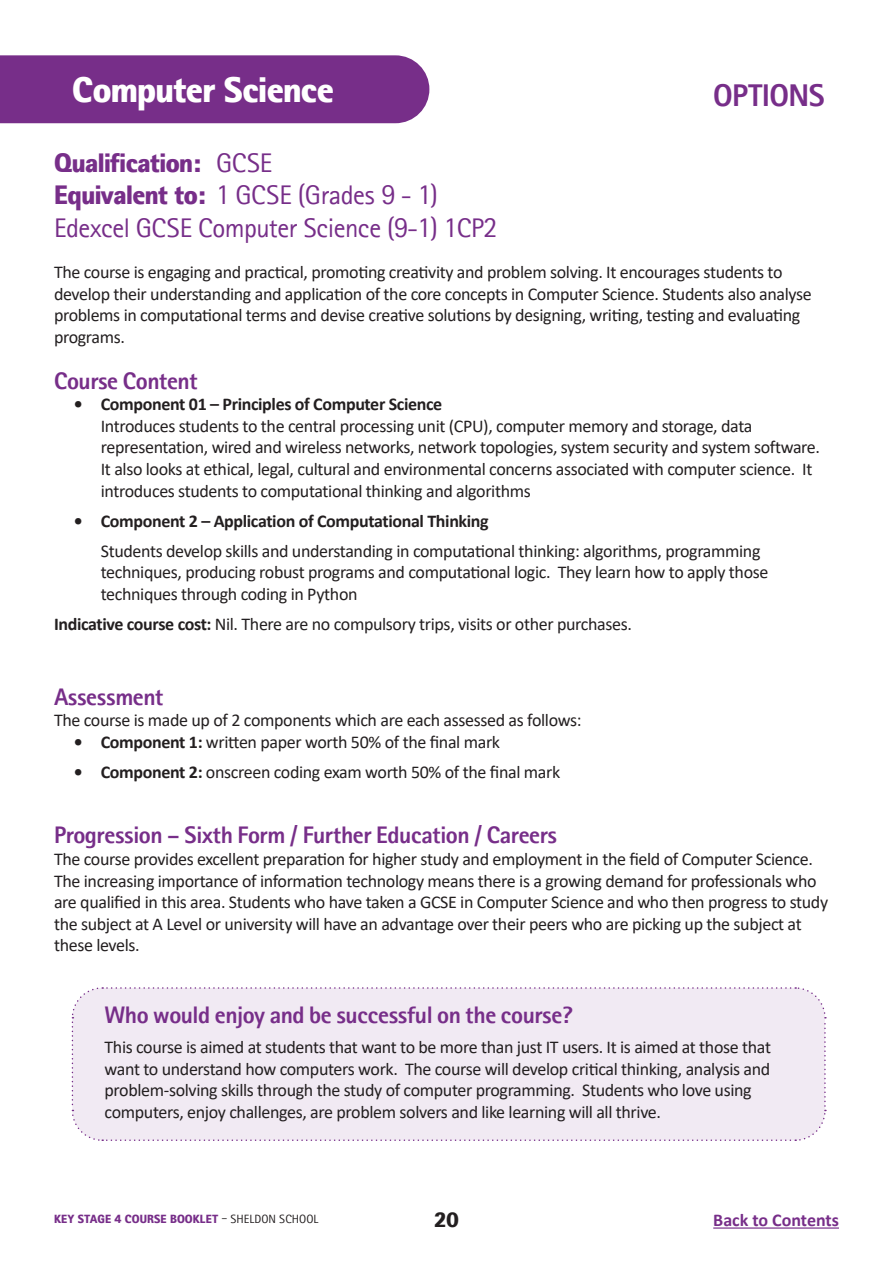
<style>
.page{position:relative;width:893px;height:1263px;background:#fff}
.page>*{position:absolute;margin:0;border:0;box-sizing:border-box;transform-origin:0 0}
.t1{font:900 36px "Rotis II Sans Pro";letter-spacing:-.02em;color:#fff}
.t2{font:700 31.5px "Rotis II Sans Pro";letter-spacing:-.02em;color:#772e89}
.Body_Copy{font:27px "Rotis II Sans Pro";letter-spacing:-.02em;color:#772e89}
.Body_Copy-2{font:900 27px "Rotis II Sans Pro";letter-spacing:-.02em;color:#772e89}
.Body_Copy-3{font:700 24px "Rotis II Sans Pro";letter-spacing:-.02em;color:#772e89}
.t3{font:900 21px "Rotis II Sans Pro";color:#231f20}
.Body_copy{font:18px/21.6px "Calibri";letter-spacing:-.02em;color:#231f20}
.Body_Copy-4{font:18px "Calibri";letter-spacing:-.02em;color:#231f20}
.Body_copy-2{font:700 18px "Calibri";letter-spacing:-.02em;color:#231f20}
.Body_Copy-5{font:700 18px "Calibri";letter-spacing:-.02em;color:#231f20}
.t4{font:700 18px "Calibri";color:#772e89}
.t5{font:900 12px "Rotis II Sans Pro";color:#772e89}
.s1{font-weight:400}
.s2{font-weight:900}
.s3{font-weight:700}
.s4{font-weight:400;color:#231f20}
</style>
<div class="page">
<hr style="left:713px;top:1227px;width:126px;height:1px;background:#772e89">
<div style="left:0;top:55px;width:429px;height:68px;background:#772e89"></div>
<div style="left:71px;top:987px;width:755px;height:154px;background:#f1eaf3"></div>
<p class="t1" style="left:72px;top:69px;width:263px">Computer Science</p>
<p class="t2" style="left:713px;top:78px;width:113px">OPTIONS</p>
<p class="Body_Copy-2" style="left:54px;top:147px;width:220px">Qualification: <span class="s1">GCSE</span></p>
<p class="Body_Copy" style="left:54px;top:180px;width:386px"><span class="s2">Equivalent to:</span> 1 GCSE (Grades 9 - 1)</p>
<p class="Body_Copy" style="left:54px;top:213px;width:444px">Edexcel GCSE Computer Science (9-1) 1CP2</p>
<p class="Body_copy" style="left:54px;top:261px;width:759px">The course is engaging and practical, promoting creativity and problem solving. It encourages students to develop their understanding and application of the core concepts in Computer Science. Students also analyse problems in computational terms and devise creative solutions by designing, writing, testing and evaluating programs.</p>
<p class="Body_Copy-3" style="left:54px;top:367px;width:145px">Course Content</p>
<p class="Body_Copy-5" style="left:74px;top:391px;width:370px">• Component 01 – Principles of Computer Science</p>
<p class="Body_copy" style="left:101px;top:414px;width:721px">Introduces students to the central processing unit (CPU), computer memory and storage, data representation, wired and wireless networks, network topologies, system security and system software.<br>It also looks at ethical, legal, cultural and environmental concerns associated with computer science. It introduces students to computational thinking and algorithms</p>
<p class="Body_copy-2" style="left:74px;top:508px;width:417px">• Component 2 – Application of Computational Thinking</p>
<p class="Body_copy" style="left:101px;top:539px;width:669px">Students develop skills and understanding in computational thinking: algorithms, programming techniques, producing robust programs and computational logic. They learn how to apply those techniques through coding in Python</p>
<p class="Body_Copy-4" style="left:54px;top:612px;width:579px"><span class="s3">Indicative course cost:</span> Nil. There are no compulsory trips, visits or other purchases.</p>
<p class="Body_Copy-3" style="left:54px;top:683px;width:111px">Assessment</p>
<p class="Body_copy" style="left:54px;top:709px;width:529px">The course is made up of 2 components which are each assessed as follows:</p>
<p class="Body_copy" style="left:74px;top:731px;width:428px"><span class="s3">• Component 1:</span> written paper worth 50% of the final mark</p>
<p class="Body_copy" style="left:74px;top:761px;width:488px"><span class="s3">• Component 2:</span> onscreen coding exam worth 50% of the final mark</p>
<p class="Body_Copy-3" style="left:54px;top:821px;width:505px">Progression – Sixth Form / Further Education / Careers</p>
<p class="Body_copy" style="left:54px;top:848px;width:776px">The course provides excellent preparation for higher study and employment in the field of Computer Science.<br>The increasing importance of information technology means there is a growing demand for professionals who are qualified in this area. Students who have taken a GCSE in Computer Science and who then progress to study the subject at A Level or university will have an advantage over their peers who are picking up the subject at these levels.</p>
<p class="Body_Copy-3" style="left:105px;top:1001px;width:469px">Who would enjoy and be successful on the course?</p>
<p class="Body_copy" style="left:105px;top:1036px;width:668px">This course is aimed at students that want to be more than just IT users. It is aimed at those that want to understand how computers work. The course will develop critical thinking, analysis and problem-solving skills through the study of computer programming. Students who love using computers, enjoy challenges, are problem solvers and like learning will all thrive.</p>
<p class="t5" style="left:54px;top:1212px;width:266px">KEY STAGE 4 COURSE BOOKLET <span class="s4">– SHELDON SCHOOL</span></p>
<p class="t3" style="left:434px;top:1207px;width:26px">20</p>
<p class="t4" style="left:713px;top:1207px;width:127px">Back to Contents</p>
</div>
